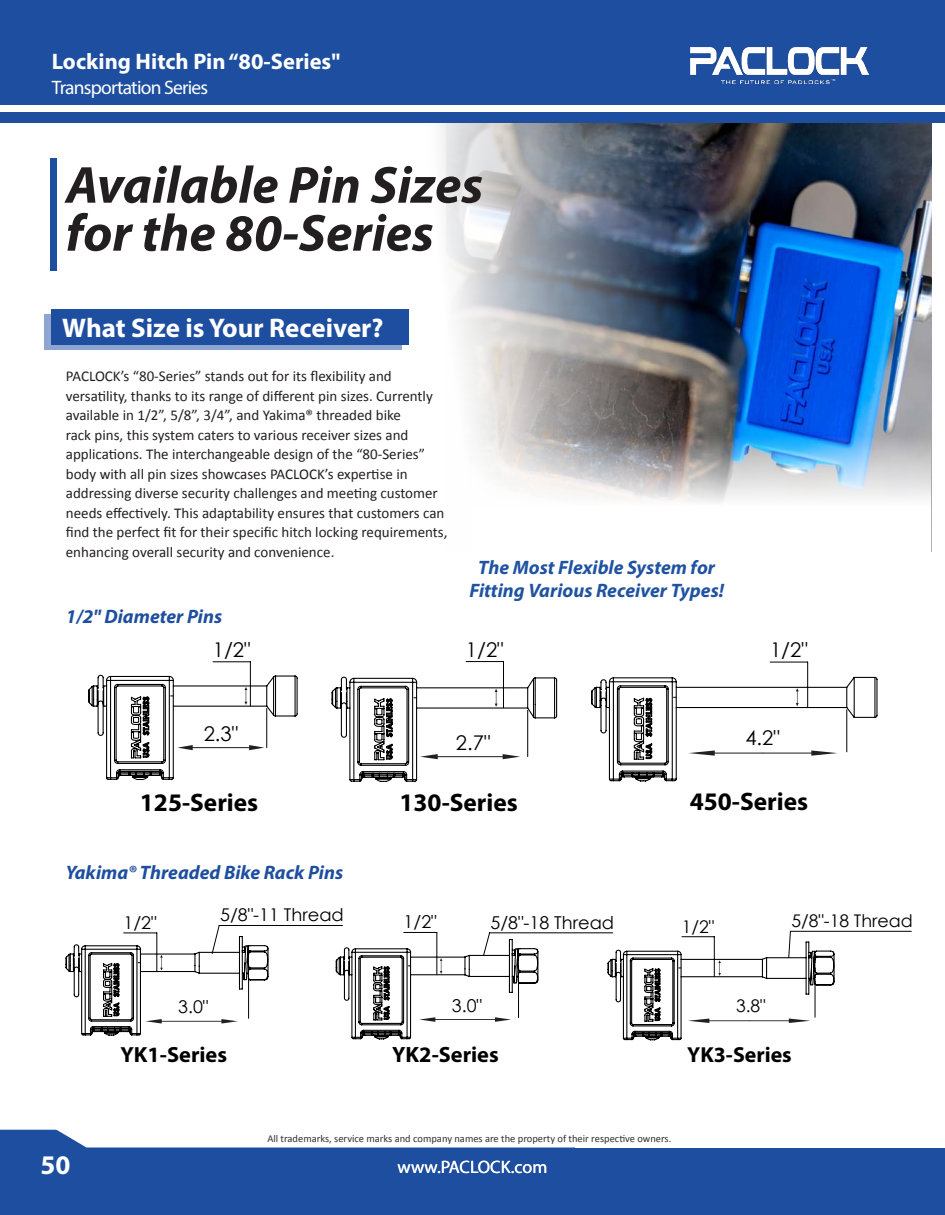
<style>
.page{position:relative;width:945px;height:1215px;background:#fff}
.page>*{position:absolute;margin:0;border:0;box-sizing:border-box;transform-origin:0 0}
.Heading_1_Black_L{font:italic 700 52.5px/48px "Myriad Pro";color:#231f20}
.Subheading_1_White_L{font:700 27px "Myriad Pro";color:#fff}
.t1{font:700 25.35px "Myriad Pro";color:#000}
.Header_Heading_White{font:700 22.5px "Myriad Pro";color:#fff}
.t2{font:700 22.2px "Myriad Pro";color:#000}
.t3{font:700 22.05px "Myriad Pro";color:#000}
.t4{font:700 21.75px "Myriad Pro";color:#000}
.t5{font:20.25px "Century Gothic";color:#000}
.Subheading_3_Blue_Italic_C{font:italic 700 19.5px/23.4px "Myriad Pro";color:#1f53a1;text-align:center}
.Subheading_3_Blue_Italic_L{font:italic 700 19.5px "Myriad Pro";color:#1e4e9f}
.Header_Subheading_White{font:19.5px "Myriad Pro";letter-spacing:-.04em;color:#fff}
.t6{font:18px "Myriad Pro";color:#fff}
.t7{font:17.7px "Century Gothic";color:#000}
.t8{font:17.55px "Century Gothic";color:#000}
.t9{font:17.4px "Century Gothic";color:#000}
.Body_Copy_Black_L__Body{font:15px/19.5px "Calibri";color:#231f20}
.Body_Copy_Black_L_7_Pnt_Font{font:10.5px "Calibri";color:#312f30}
</style>
<div class="page">
<div style="left:0;top:1130px;width:945px;height:85px;background:#1e4e9f"></div>
<div style="left:0;top:0;width:945px;height:123px;background:#1e4e9f"></div>
<div style="left:0;top:105px;width:945px;height:6px;background:#fff"></div>
<img style="left:691px;top:48px;width:177px;height:35px">
<div style="left:575px;top:1126px;width:370px;height:22px;background:#fff"></div>
<svg style="left:14px;top:1129px;width:561px;height:19px"></svg>
<div style="left:50px;top:158px;width:6px;height:113px;background:#1e4e9f"></div>
<img style="left:446px;top:123px;width:486px;height:290px">
<svg style="left:473px;top:413px;width:459px;height:139px"></svg>
<hr style="left:213px;top:661px;width:37px;height:1px;background:#000">
<svg style="left:88px;top:662px;width:210px;height:119px"></svg>
<hr style="left:466px;top:661px;width:38px;height:1px;background:#000">
<svg style="left:331px;top:662px;width:227px;height:120px"></svg>
<svg style="left:591px;top:662px;width:287px;height:120px"></svg>
<svg style="left:65px;top:925px;width:847px;height:116px"></svg>
<div style="left:45px;top:314px;width:357px;height:36px;background:#8ea6cf"></div>
<div style="left:51px;top:309px;width:358px;height:36px;background:#1e4e9f"></div>
<p class="Header_Heading_White" style="left:52px;top:47px;width:290px">Locking Hitch Pin “80-Series"</p>
<p class="Header_Subheading_White" style="left:52px;top:75px;width:158px">Transportation Series</p>
<p class="Heading_1_Black_L" style="left:66px;top:159px;width:419px">Available Pin Sizes for the 80-Series</p>
<p class="Subheading_1_White_L" style="left:62px;top:311px;width:323px">What Size is Your Receiver?</p>
<p class="Body_Copy_Black_L__Body" style="left:66px;top:367px;width:383px">PACLOCK’s “80-Series” stands out for its flexibility and versatility, thanks to its range of different pin sizes. Currently available in 1/2”, 5/8”, 3/4”, and Yakima® threaded bike<br>rack pins, this system caters to various receiver sizes and applications. The interchangeable design of the “80-Series” body with all pin sizes showcases PACLOCK’s expertise in addressing diverse security challenges and meeting customer needs effectively. This adaptability ensures that customers can find the perfect fit for their specific hitch locking requirements, enhancing overall security and convenience.</p>
<p class="Subheading_3_Blue_Italic_L" style="left:66px;top:604px;width:158px">1/2" Diameter Pins</p>
<h3 class="t5" style="left:213px;top:637px;width:39px">1/2"</h3>
<p class="Subheading_3_Blue_Italic_C" style="left:469px;top:555px;width:256px">The Most Flexible System for<br>Fitting Various Receiver Types!</p>
<h3 class="t5" style="left:466px;top:637px;width:39px">1/2"</h3>
<h3 class="t5" style="left:770px;top:638px;width:39px">1/2"</h3>
<h3 class="t5" style="left:204px;top:721px;width:36px">2.3"</h3>
<h3 class="t5" style="left:456px;top:730px;width:36px">2.7"</h3>
<h3 class="t5" style="left:745px;top:726px;width:36px">4.2"</h3>
<h3 class="t1" style="left:140px;top:786px;width:120px">125-Series</h3>
<p class="Subheading_3_Blue_Italic_L" style="left:66px;top:860px;width:279px">Yakima® Threaded Bike Rack Pins</p>
<p class="t8" style="left:124px;top:912px;width:35px">1/2"</p>
<p class="t8" style="left:220px;top:904px;width:125px">5/8"-11 Thread</p>
<p class="t8" style="left:178px;top:996px;width:32px">3.0"</p>
<h3 class="t3" style="left:120px;top:1040px;width:108px">YK1-Series</h3>
<h3 class="t1" style="left:400px;top:786px;width:120px">130-Series</h3>
<h3 class="t1" style="left:690px;top:785px;width:120px">450-Series</h3>
<p class="t7" style="left:404px;top:911px;width:35px">1/2"</p>
<p class="t7" style="left:491px;top:912px;width:125px">5/8"-18 Thread</p>
<p class="t9" style="left:682px;top:916px;width:34px">1/2"</p>
<p class="t9" style="left:791px;top:910px;width:123px">5/8"-18 Thread</p>
<p class="t7" style="left:452px;top:995px;width:32px">3.0"</p>
<p class="t9" style="left:736px;top:995px;width:31px">3.8"</p>
<h3 class="t2" style="left:392px;top:1040px;width:108px">YK2-Series</h3>
<h3 class="t4" style="left:687px;top:1041px;width:106px">YK3-Series</h3>
<p class="Body_Copy_Black_L_7_Pnt_Font" style="left:267px;top:1131px;width:406px">All trademarks, service marks and company names are the property of their respective owners.</p>
<h2 class="Subheading_1_White_L" style="left:40px;top:1148px;width:31px">50</h2>
<p class="t6" style="left:398px;top:1156px;width:151px">www.PACLOCK.com</p>
</div>
